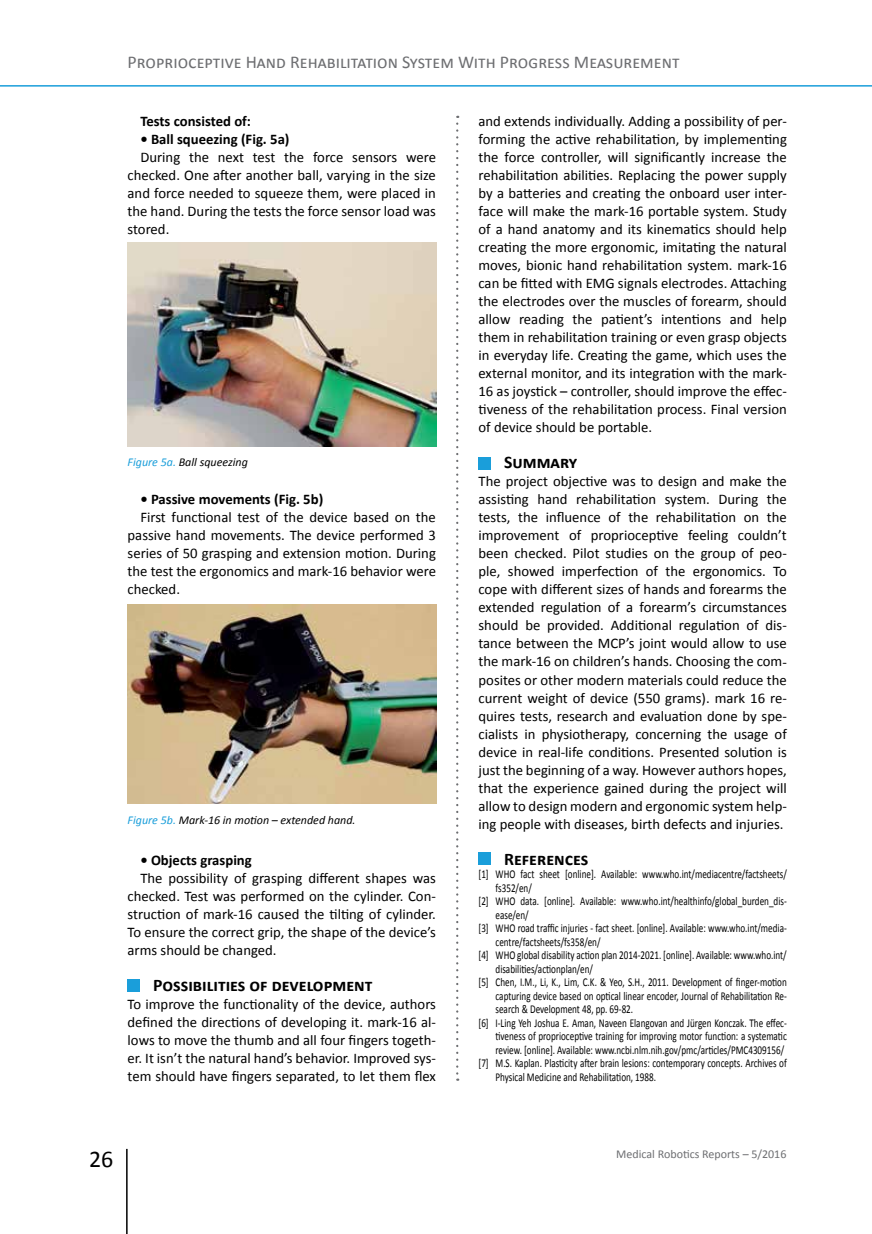
<style>
.page{position:relative;width:872px;height:1234px;background:#fff}
.page>*{position:absolute;margin:0;border:0;box-sizing:border-box;transform-origin:0 0}
.t1{font:24px "Calibri";color:#000}
.t2{font:18px "Calibri";color:#6d6e71}
.t3{font:700 17.7px "Calibri";color:#000}
.t4{font:14.7px/18px "Calibri";color:#000;text-align:justify}
.t5{font:700 14.7px "Calibri";color:#000}
.t6{font:12px "Calibri";color:#000;scale:.76 1}
.t7{font:italic 12px "Calibri";color:#000}
.t8{font:12px "Calibri";color:#6d6e71}
.s1{color:#1a9eda}
</style>
<div class="page">
<hr style="left:126px;top:1148px;width:2px;height:85px;background:#000">
<hr style="left:0;top:85px;width:872px;height:2px;background:#1a9eda">
<svg style="left:456px;top:124px;width:2px;height:956px"></svg>
<img style="left:128px;top:242px;width:308px;height:204px">
<img style="left:128px;top:604px;width:308px;height:199px">
<div style="left:478px;top:457px;width:13px;height:12px;background:#1a9eda"></div>
<div style="left:478px;top:852px;width:13px;height:12px;background:#1a9eda"></div>
<div style="left:128px;top:978px;width:12px;height:13px;background:#1a9eda"></div>
<p class="t2" style="left:128px;top:51px;width:553px">Proprioceptive Hand Rehabilitation System With Progress Measurement</p>
<p class="t5" style="left:140px;top:112px;width:112px">Tests consisted of:</p>
<p class="t5" style="left:140px;top:130px;width:151px">• Ball squeezing (Fig. 5a)</p>
<p class="t4" style="left:128px;top:147px;width:310px;text-indent:13px">During the next test the force sensors were checked. One after another ball, varying in the size and force needed to squeeze them, were placed in the hand. During the tests the force sensor load was stored.</p>
<p class="t7" style="left:128px;top:454px;width:122px"><span class="s1">Figure 5a.</span> Ball squeezing</p>
<p class="t5" style="left:140px;top:490px;width:184px">• Passive movements (Fig. 5b)</p>
<p class="t4" style="left:128px;top:507px;width:310px;text-indent:13px">First functional test of the device based on the passive hand movements. The device performed 3 series of 50 grasping and extension motion. During the test the ergonomics and mark-16 behavior were checked.</p>
<p class="t7" style="left:128px;top:812px;width:229px"><span class="s1">Figure 5b.</span> Mark-16 in motion – extended hand.</p>
<p class="t5" style="left:140px;top:850px;width:113px">• Objects grasping</p>
<p class="t4" style="left:128px;top:867px;width:310px;text-indent:13px">The possibility of grasping different shapes was checked. Test was performed on the cylinder. Con&shy;struction of mark-16 caused the tilting of cylinder.<br>To ensure the correct grip, the shape of the device’s arms should be changed.</p>
<p class="t3" style="left:153px;top:973px;width:221px">Possibilities of development</p>
<p class="t4" style="left:128px;top:993px;width:310px">To improve the functionality of the device, authors defined the directions of developing it. mark-16 al&shy;lows to move the thumb and all four fingers togeth&shy;er. It isn’t the natural hand’s behavior. Improved sys&shy;tem should have fingers separated, to let them flex</p>
<p class="t4" style="left:478px;top:111px;width:310px">and extends individually. Adding a possibility of per&shy;forming the active rehabilitation, by implementing the force controller, will significantly increase the rehabilitation abilities. Replacing the power supply by a batteries and creating the onboard user inter&shy;face will make the mark-16 portable system. Study of a hand anatomy and its kinematics should help creating the more ergonomic, imitating the natural moves, bionic hand rehabilitation system. mark-16 can be fitted with EMG signals electrodes. Attaching the electrodes over the muscles of forearm, should allow reading the patient’s intentions and help them in rehabilitation training or even grasp objects in everyday life. Creating the game, which uses the external monitor, and its integration with the mark-16 as joystick – controller, should improve the effec&shy;tiveness of the rehabilitation process. Final version of device should be portable.</p>
<p class="t3" style="left:504px;top:451px;width:75px">Summary</p>
<p class="t4" style="left:478px;top:471px;width:310px">The project objective was to design and make the assisting hand rehabilitation system. During the tests, the influence of the rehabilitation on the improvement of proprioceptive feeling couldn’t been checked. Pilot studies on the group of peo&shy;ple, showed imperfection of the ergonomics. To cope with different sizes of hands and forearms the extended regulation of a forearm’s circumstances should be provided. Additional regulation of dis&shy;tance between the MCP’s joint would allow to use the mark-16 on children’s hands. Choosing the com&shy;posites or other modern materials could reduce the current weight of device (550 grams). mark 16 re&shy;quires tests, research and evaluation done by spe&shy;cialists in physiotherapy, concerning the usage of device in real-life conditions. Presented solution is just the beginning of a way. However authors hopes, that the experience gained during the project will allow to design modern and ergonomic system help&shy;ing people with diseases, birth defects and injuries.</p>
<p class="t3" style="left:504px;top:847px;width:86px">References</p>
<p class="t6" style="left:478px;top:866px;width:407px">[1] WHO fact sheet [online]. Available: www.who.int/mediacentre/factsheets/</p>
<p class="t6" style="left:495px;top:880px;width:49px">fs352/en/</p>
<p class="t6" style="left:478px;top:893px;width:407px">[2] WHO data. [online]. Available: www.who.int/healthinfo/global_burden_dis-</p>
<p class="t6" style="left:495px;top:907px;width:45px">ease/en/</p>
<p class="t6" style="left:478px;top:920px;width:407px">[3] WHO road traffic injuries - fact sheet. [online]. Available: www.who.int/media-</p>
<p class="t6" style="left:495px;top:934px;width:140px">centre/factsheets/fs358/en/</p>
<p class="t6" style="left:478px;top:947px;width:407px">[4] WHO global disability action plan 2014-2021. [online]. Available: www.who.int/</p>
<p class="t6" style="left:495px;top:961px;width:130px">disabilities/actionplan/en/</p>
<p class="t6" style="left:478px;top:974px;width:407px">[5] Chen, I.M., Li, K., Lim, C.K. &amp; Yeo, S.H., 2011. Development of finger-motion</p>
<p class="t6" style="left:495px;top:988px;width:385px">capturing device based on optical linear encoder, Journal of Rehabilitation Re-</p>
<p class="t6" style="left:495px;top:1001px;width:183px">search &amp; Development 48, pp. 69-82.</p>
<p class="t6" style="left:478px;top:1015px;width:407px">[6] I-Ling Yeh Joshua E. Aman, Naveen Elangovan and Jürgen Konczak. The effec-</p>
<p class="t6" style="left:495px;top:1028px;width:385px">tiveness of proprioceptive training for improving motor function: a systematic</p>
<p class="t6" style="left:495px;top:1042px;width:381px">review. [online]. Available: www.ncbi.nlm.nih.gov/pmc/articles/PMC4309156/</p>
<p class="t6" style="left:478px;top:1055px;width:407px">[7] M.S. Kaplan. Plasticity after brain lesions: contemporary concepts. Archives of</p>
<p class="t6" style="left:495px;top:1069px;width:213px">Physical Medicine and Rehabilitation, 1988.</p>
<h1 class="t1" style="left:89px;top:1143px;width:26px">26</h1>
<p class="t8" style="left:616px;top:1146px;width:172px">Medical Robotics Reports – 5/2016</p>
</div>
